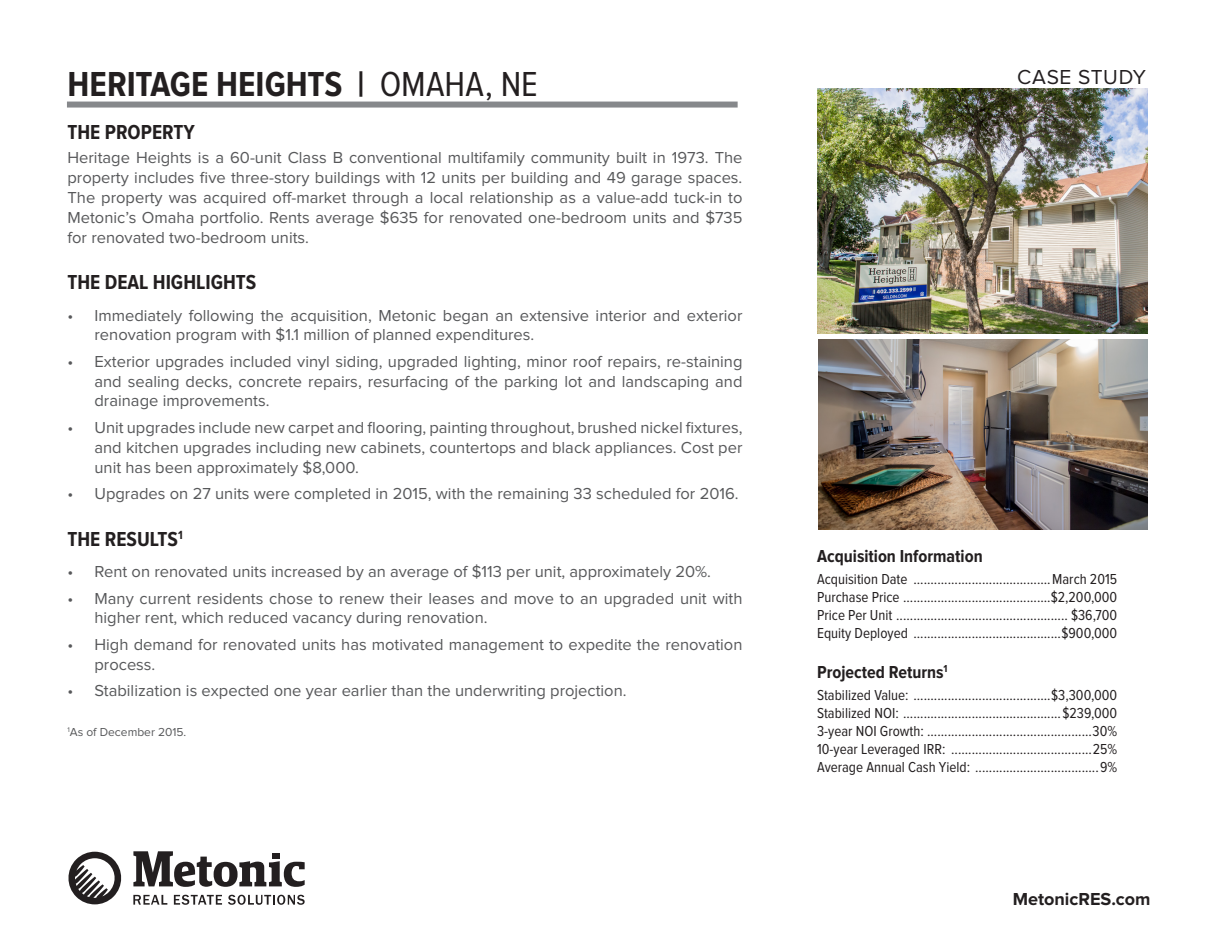
<style>
.page{position:relative;width:1215px;height:945px;background:#fff}
.page>*{position:absolute;margin:0;border:0;box-sizing:border-box;transform-origin:0 0}
.Page_header{font:700 36px "Proxima Nova Cond";color:#231f20}
.Headline{font:700 21px "Proxima Nova Cond";color:#231f20}
.t1{font:21px "Proxima Nova";letter-spacing:.03em;color:#231f20}
.Headline-2{font:700 18px "Proxima Nova Cond";color:#231f20}
.t2{font:700 18px "Proxima Nova";color:#231f20}
.Paragraphs{font:16.5px/19.8px "Proxima Nova";color:#57585a;text-align:justify}
.sidebar_body_copy{font:15px "Proxima Nova Cond";color:#231f20}
.Paragraphs-2{font:12px "Proxima Nova";color:#57585a}
.s1{font-weight:400}
</style>
<div class="page">
<svg style="left:133px;top:851px;width:172px;height:36px"></svg>
<svg style="left:133px;top:895px;width:34px;height:10px"></svg>
<svg style="left:174px;top:895px;width:48px;height:10px"></svg>
<svg style="left:228px;top:895px;width:77px;height:10px"></svg>
<svg style="left:68px;top:852px;width:54px;height:52px"></svg>
<img style="left:817px;top:88px;width:330px;height:245px">
<img style="left:818px;top:340px;width:330px;height:189px">
<div style="left:67px;top:102px;width:671px;height:6px;background:#86888b"></div>
<p class="Page_header" style="left:68px;top:67px;width:472px">HERITAGE HEIGHTS | <span class="s1">OMAHA, NE</span></p>
<p class="t1" style="left:1017px;top:68px;width:130px">CASE STUDY</p>
<p class="Headline" style="left:68px;top:123px;width:129px">THE PROPERTY</p>
<p class="Paragraphs" style="left:68px;top:149px;width:677px">Heritage Heights is a 60-unit Class B conventional multifamily community built in 1973. The property includes five three-story buildings with 12 units per building and 49 garage spaces.<br>The property was acquired off-market through a local relationship as a value-add tuck-in to Metonic’s Omaha portfolio. Rents average $635 for renovated one-bedroom units and $735 for renovated two-bedroom units.</p>
<p class="Headline" style="left:68px;top:273px;width:190px">THE DEAL HIGHLIGHTS</p>
<p class="Paragraphs" style="left:94px;top:306px;width:649px;text-indent:-27px">• Immediately following the acquisition, Metonic began an extensive interior and exterior renovation program with $1.1 million of planned expenditures.</p>
<p class="Paragraphs" style="left:94px;top:352px;width:650px;text-indent:-27px">• Exterior upgrades included vinyl siding, upgraded lighting, minor roof repairs, re-staining and sealing decks, concrete repairs, resurfacing of the parking lot and landscaping and drainage improvements.</p>
<p class="Paragraphs" style="left:94px;top:418px;width:650px;text-indent:-27px">• Unit upgrades include new carpet and flooring, painting throughout, brushed nickel fixtures, and kitchen upgrades including new cabinets, countertops and black appliances. Cost per unit has been approximately $8,000.</p>
<p class="Paragraphs" style="left:68px;top:484px;width:673px">• Upgrades on 27 units were completed in 2015, with the remaining 33 scheduled for 2016.</p>
<p class="Headline" style="left:68px;top:529px;width:117px">THE RESULTS<sup>1</sup></p>
<p class="Paragraphs" style="left:68px;top:562px;width:645px">• Rent on renovated units increased by an average of $113 per unit, approximately 20%.</p>
<p class="Paragraphs" style="left:94px;top:589px;width:649px;text-indent:-27px">• Many current residents chose to renew their leases and move to an upgraded unit with higher rent, which reduced vacancy during renovation.</p>
<p class="Paragraphs" style="left:94px;top:635px;width:650px;text-indent:-27px">• High demand for renovated units has motivated management to expedite the renovation process.</p>
<p class="Paragraphs" style="left:68px;top:682px;width:561px">• Stabilization is expected one year earlier than the underwriting projection.</p>
<p class="Paragraphs-2" style="left:68px;top:727px;width:120px"><sup>1</sup>As of December 2015.</p>
<p class="Headline-2" style="left:817px;top:548px;width:167px">Acquisition Information</p>
<p class="sidebar_body_copy" style="left:817px;top:572px;width:302px">Acquisition Date ........................................March 2015</p>
<p class="sidebar_body_copy" style="left:817px;top:590px;width:302px">Purchase Price ...........................................$2,200,000</p>
<p class="sidebar_body_copy" style="left:817px;top:608px;width:302px">Price Per Unit .................................................. $36,700</p>
<p class="sidebar_body_copy" style="left:817px;top:626px;width:302px">Equity Deployed ...........................................$900,000</p>
<p class="Headline-2" style="left:817px;top:664px;width:132px">Projected Returns<sup>1</sup></p>
<p class="sidebar_body_copy" style="left:817px;top:689px;width:302px">Stabilized Value: ........................................$3,300,000</p>
<p class="sidebar_body_copy" style="left:817px;top:707px;width:302px">Stabilized NOI: ..............................................$239,000</p>
<p class="sidebar_body_copy" style="left:817px;top:725px;width:302px">3-year NOI Growth: ................................................30%</p>
<p class="sidebar_body_copy" style="left:817px;top:743px;width:302px">10-year Leveraged IRR: .........................................25%</p>
<p class="sidebar_body_copy" style="left:817px;top:761px;width:301px">Average Annual Cash Yield: ....................................9%</p>
<p class="t2" style="left:1013px;top:891px;width:139px">MetonicRES.com</p>
</div>
